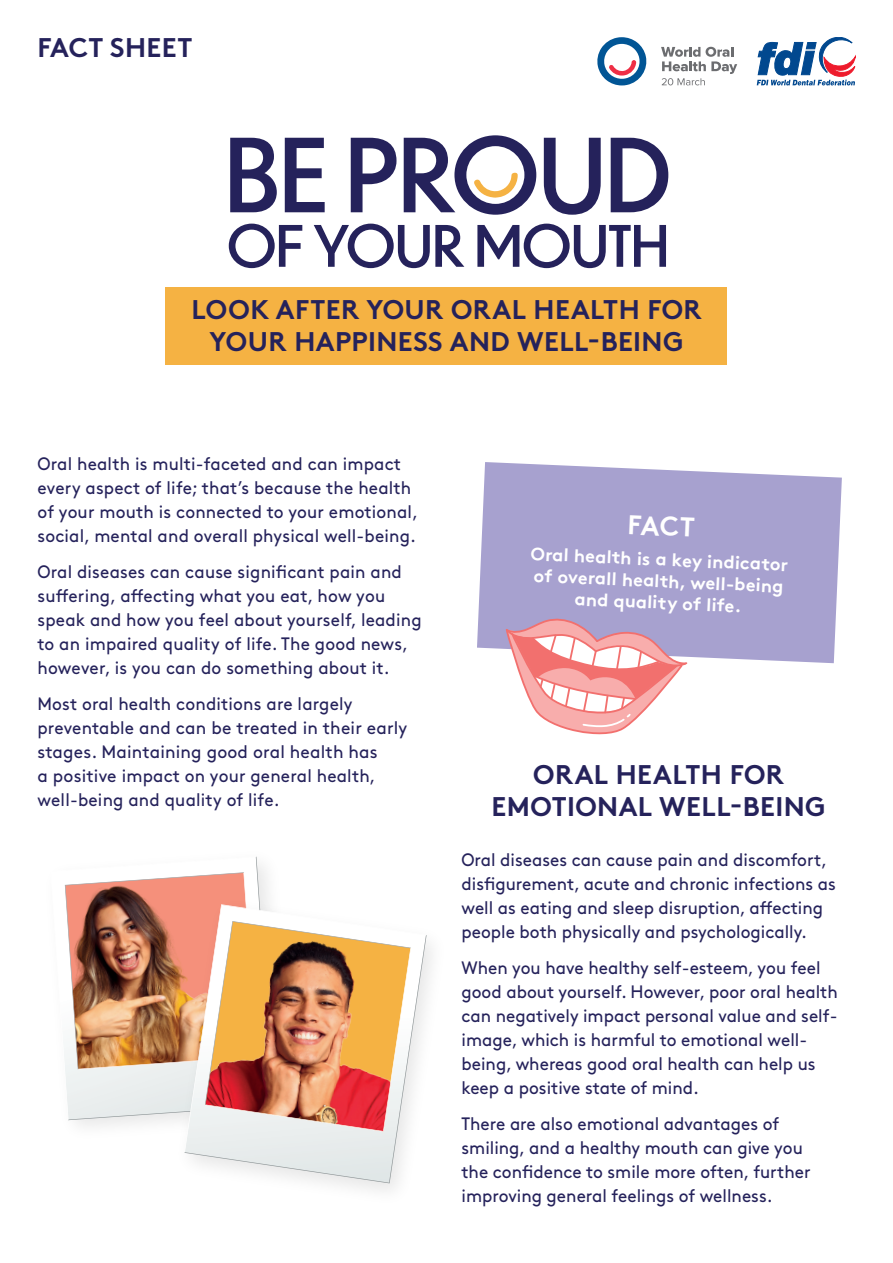
<style>
.page{position:relative;width:893px;height:1263px;background:#fff}
.page>*{position:absolute;margin:0;border:0;box-sizing:border-box;transform-origin:0 0}
.t1{font:700 27px/32.4px "Brown";letter-spacing:.015em;color:#25225b;text-align:center}
.FACTS{font:700 27px "Brown";color:#fff}
.FACTSHEET_BODY{font:18px/24px "Brown";color:#25225b;scale:.95 1}
.FACT_BODY{font:700 18px/21.6px "Brown";color:#fff;text-align:center}
</style>
<div class="page">
<img style="left:65px;top:872px;width:210px;height:256px">
<svg style="left:184px;top:1153px;width:225px;height:30px"></svg>
<img style="left:184px;top:904px;width:243px;height:249px">
<div style="left:166px;top:287px;width:561px;height:77px;background:#f5b243"></div>
<svg style="left:477px;top:462px;width:365px;height:201px;background:#aea8d2"></svg>
<svg style="left:230px;top:138px;width:47px;height:74px"></svg>
<svg style="left:285px;top:138px;width:40px;height:74px"></svg>
<svg style="left:351px;top:138px;width:45px;height:74px"></svg>
<svg style="left:544px;top:138px;width:57px;height:77px"></svg>
<svg style="left:611px;top:138px;width:57px;height:74px"></svg>
<svg style="left:229px;top:224px;width:73px;height:44px"></svg>
<svg style="left:314px;top:224px;width:150px;height:44px"></svg>
<svg style="left:477px;top:224px;width:189px;height:44px"></svg>
<svg style="left:404px;top:135px;width:132px;height:80px"></svg>
<svg style="left:597px;top:37px;width:50px;height:48px"></svg>
<svg style="left:661px;top:47px;width:76px;height:38px"></svg>
<svg style="left:757px;top:37px;width:98px;height:48px"></svg>
<svg style="left:504px;top:617px;width:185px;height:118px"></svg>
<p class="t1" style="left:38px;top:28px;width:156px">FACT SHEET</p>
<p class="t1" style="left:191px;top:290px;width:512px">LOOK AFTER YOUR ORAL HEALTH FOR<br>YOUR HAPPINESS AND WELL-BEING</p>
<p class="FACTSHEET_BODY" style="left:37px;top:450px;width:402px">Oral health is multi-faceted and can impact every aspect of life; that’s because the health of your mouth is connected to your emotional, social, mental and overall physical well-being.</p>
<p class="FACTSHEET_BODY" style="left:37px;top:558px;width:406px">Oral diseases can cause significant pain and suffering, affecting what you eat, how you speak and how you feel about yourself, leading to an impaired quality of life. The good news, however, is you can do something about it.</p>
<p class="FACTSHEET_BODY" style="left:37px;top:690px;width:391px">Most oral health conditions are largely preventable and can be treated in their early stages. Maintaining good oral health has<br>a positive impact on your general health, well-being and quality of life.</p>
<p class="FACTS" style="left:628px;top:503px;width:69px;rotate:2deg">FACT</p>
<p class="FACT_BODY" style="left:531px;top:542px;width:259px;rotate:2deg">Oral health is a key indicator of overall health, well-being and quality of life.</p>
<p class="t1" style="left:492px;top:756px;width:335px;line-height:31.5px">ORAL HEALTH FOR<br>EMOTIONAL WELL-BEING</p>
<p class="FACTSHEET_BODY" style="left:461px;top:846px;width:396px">Oral diseases can cause pain and discomfort, disfigurement, acute and chronic infections as well as eating and sleep disruption, affecting people both physically and psychologically.</p>
<p class="FACTSHEET_BODY" style="left:461px;top:954px;width:398px">When you have healthy self-esteem, you feel good about yourself. However, poor oral health can negatively impact personal value and self&shy;image, which is harmful to emotional well&shy;being, whereas good oral health can help us keep a positive state of mind.</p>
<p class="FACTSHEET_BODY" style="left:461px;top:1110px;width:369px">There are also emotional advantages of smiling, and a healthy mouth can give you the confidence to smile more often, further improving general feelings of wellness.</p>
</div>
